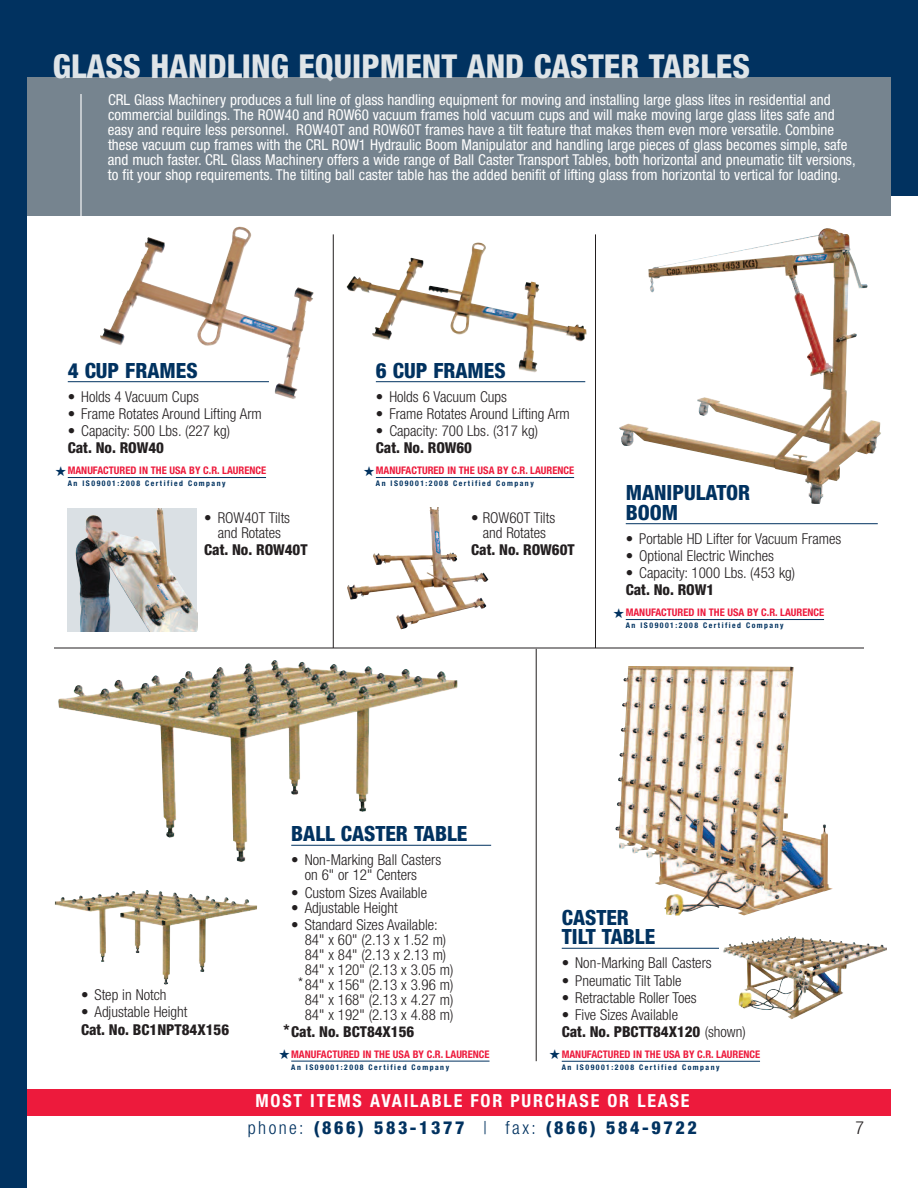
<style>
.page{position:relative;width:918px;height:1188px;background:#fff}
.page>*{position:absolute;margin:0;border:0;box-sizing:border-box;transform-origin:0 0}
.t1{font:800 condensed 33px "Helvetica Neue";color:#dfe4e7}
.t2{font:800 condensed 21px/19.5px "Helvetica Neue";color:#013260}
.t3{font:800 condensed 18px "Helvetica Neue";letter-spacing:.145em;color:#013260}
.t4{font:700 condensed 18px "Helvetica Neue";letter-spacing:.095em;color:#fff}
.t5{font:300 condensed 18px "Helvetica Neue";color:#231f20}
.t6{font:condensed 15px/15px "Helvetica Neue";color:#fff}
.t7{font:300 condensed 15px/15px "Helvetica Neue";color:#231f20}
.t8{font:800 condensed 15px "Helvetica Neue";color:#231f20}
.t9{font:700 condensed 10.5px "Helvetica Neue";color:#ed1a3c}
.t10{font:700 condensed 7.8px "Helvetica Neue";letter-spacing:.19em;color:#013260}
.s1{font-weight:800}
.s2{font-weight:300}
</style>
<div class="page">
<div style="left:0;top:0;width:918px;height:196px;background:#013260"></div>
<div style="left:2px;top:78px;width:889px;height:138px;background:#76848f"></div>
<hr style="left:80px;top:94px;width:2px;height:184px;background:#fff">
<div style="left:0;top:0;width:27px;height:1188px;background:#013260"></div>
<div style="left:27px;top:1089px;width:864px;height:27px;background:#ed1a3c"></div>
<img style="left:348px;top:507px;width:141px;height:122px">
<img style="left:346px;top:242px;width:241px;height:131px">
<img style="left:100px;top:226px;width:214px;height:173px">
<img style="left:619px;top:228px;width:262px;height:276px">
<img style="left:615px;top:666px;width:218px;height:250px">
<img style="left:58px;top:660px;width:400px;height:202px">
<img style="left:55px;top:890px;width:202px;height:95px">
<div style="left:67px;top:509px;width:130px;height:123px;background:#dae0e4"></div>
<img style="left:75px;top:509px;width:122px;height:123px">
<hr style="left:376px;top:381px;width:209px;height:1px;background:#013260">
<hr style="left:376px;top:477px;width:198px;height:1px;background:#013260">
<hr style="left:68px;top:381px;width:201px;height:1px;background:#013260">
<hr style="left:68px;top:477px;width:198px;height:1px;background:#013260">
<hr style="left:626px;top:523px;width:252px;height:1px;background:#013260">
<hr style="left:626px;top:619px;width:198px;height:1px;background:#013260">
<hr style="left:595px;top:234px;width:1px;height:414px;background:#231f20">
<hr style="left:333px;top:234px;width:1px;height:414px;background:#231f20">
<hr style="left:54px;top:648px;width:810px;height:1px;background:#231f20">
<hr style="left:291px;top:845px;width:200px;height:1px;background:#013260">
<hr style="left:291px;top:1061px;width:199px;height:1px;background:#013260">
<hr style="left:562px;top:948px;width:199px;height:1px;background:#013260">
<hr style="left:562px;top:1061px;width:198px;height:1px;background:#013260">
<hr style="left:536px;top:649px;width:1px;height:412px;background:#231f20">
<div style="left:720px;top:934px;width:171px;height:89px;background:#fff"></div>
<img style="left:723px;top:936px;width:143px;height:65px">
<h1 class="t1" style="left:53px;top:54px;width:699px">GLASS HANDLING EQUIPMENT AND CASTER TABLES</h1>
<p class="t6" style="left:108px;top:93px;width:749px">CRL Glass Machinery produces a full line of glass handling equipment for moving and installing large glass lites in residential and commercial buildings. The ROW40 and ROW60 vacuum frames hold vacuum cups and will make moving large glass lites safe and easy and require less personnel. ROW40T and ROW60T frames have a tilt feature that makes them even more versatile. Combine these vacuum cup frames with the CRL ROW1 Hydraulic Boom Manipulator and handling large pieces of glass becomes simple, safe and much faster. CRL Glass Machinery offers a wide range of Ball Caster Transport Tables, both horizontal and pneumatic tilt versions, to fit your shop requirements. The tilting ball caster table has the added benifit of lifting glass from horizontal to vertical for loading.</p>
<h2 class="t2" style="left:68px;top:362px;width:131px">4 CUP FRAMES</h2>
<p class="t7" style="left:68px;top:390px;width:133px">• Holds 4 Vacuum Cups</p>
<p class="t7" style="left:68px;top:407px;width:196px">• Frame Rotates Around Lifting Arm</p>
<p class="t7" style="left:68px;top:425px;width:164px">• Capacity: 500 Lbs. (227 kg)</p>
<p class="t8" style="left:68px;top:443px;width:98px">Cat. No. ROW40</p>
<p class="t9" style="left:68px;top:467px;width:200px">MANUFACTURED IN THE USA BY C.R. LAURENCE</p>
<p class="t10" style="left:68px;top:481px;width:159px">An IS09001:2008 Certified Company</p>
<p class="t7" style="left:204px;top:512px;width:87px;text-align:center">• ROW40T Tilts and Rotates</p>
<p class="t8" style="left:204px;top:545px;width:105px">Cat. No. ROW40T</p>
<h2 class="t2" style="left:376px;top:362px;width:131px">6 CUP FRAMES</h2>
<p class="t7" style="left:376px;top:390px;width:133px">• Holds 6 Vacuum Cups</p>
<p class="t7" style="left:376px;top:407px;width:196px">• Frame Rotates Around Lifting Arm</p>
<p class="t7" style="left:376px;top:425px;width:164px">• Capacity: 700 Lbs. (317 kg)</p>
<p class="t8" style="left:376px;top:443px;width:98px">Cat. No. ROW60</p>
<p class="t9" style="left:376px;top:467px;width:200px">MANUFACTURED IN THE USA BY C.R. LAURENCE</p>
<p class="t10" style="left:376px;top:481px;width:159px">An IS09001:2008 Certified Company</p>
<p class="t7" style="left:471px;top:512px;width:85px;text-align:center">• ROW60T Tilts and Rotates</p>
<p class="t8" style="left:471px;top:545px;width:105px">Cat. No. ROW60T</p>
<h2 class="t2" style="left:626px;top:485px;width:126px">MANIPULATOR<br>BOOM</h2>
<p class="t7" style="left:626px;top:532px;width:217px">• Portable HD Lifter for Vacuum Frames</p>
<p class="t7" style="left:626px;top:549px;width:150px">• Optional Electric Winches</p>
<p class="t7" style="left:626px;top:567px;width:171px">• Capacity: 1000 Lbs. (453 kg)</p>
<p class="t8" style="left:626px;top:585px;width:90px">Cat. No. ROW1</p>
<p class="t9" style="left:626px;top:609px;width:200px">MANUFACTURED IN THE USA BY C.R. LAURENCE</p>
<p class="t10" style="left:626px;top:623px;width:159px">An IS09001:2008 Certified Company</p>
<p class="t7" style="left:81px;top:989px;width:87px">• Step in Notch</p>
<p class="t7" style="left:81px;top:1006px;width:108px">• Adjustable Height</p>
<p class="t8" style="left:81px;top:1024px;width:150px">Cat. No. BC1NPT84X156</p>
<h2 class="t2" style="left:291px;top:826px;width:178px">BALL CASTER TABLE</h2>
<p class="t7" style="left:305px;top:854px;width:138px;text-indent:-14px">• Non-Marking Ball Casters on 6" or 12" Centers</p>
<p class="t7" style="left:291px;top:886px;width:137px">• Custom Sizes Available</p>
<p class="t7" style="left:291px;top:901px;width:108px">• Adjustable Height</p>
<p class="t7" style="left:305px;top:918px;width:150px;text-indent:-14px">• Standard Sizes Available:<br>84" x 60" (2.13 x 1.52 m)<br>84" x 84" (2.13 x 2.13 m)<br>84" x 120" (2.13 x 3.05 m)<br>84" x 156" (2.13 x 3.96 m)<br>84" x 168" (2.13 x 4.27 m)<br>84" x 192" (2.13 x 4.88 m)</p>
<p class="t8" style="left:291px;top:1026px;width:125px">Cat. No. BCT84X156</p>
<p class="t9" style="left:291px;top:1050px;width:200px">MANUFACTURED IN THE USA BY C.R. LAURENCE</p>
<p class="t10" style="left:291px;top:1064px;width:159px">An IS09001:2008 Certified Company</p>
<p class="t7" style="left:298px;top:976px;width:7px">*</p>
<p class="t8" style="left:284px;top:1024px;width:8px">*</p>
<h2 class="t2" style="left:562px;top:909px;width:95px">CASTER<br>TILT TABLE</h2>
<p class="t7" style="left:562px;top:957px;width:151px">• Non-Marking Ball Casters</p>
<p class="t7" style="left:562px;top:974px;width:121px">• Pneumatic Tilt Table</p>
<p class="t7" style="left:562px;top:991px;width:137px">• Retractable Roller Toes</p>
<p class="t7" style="left:562px;top:1007px;width:186px;line-height:17.1px">• Five Sizes Available<br><span class="s1">Cat. No. PBCTT84X120</span> (shown)</p>
<p class="t9" style="left:562px;top:1050px;width:200px">MANUFACTURED IN THE USA BY C.R. LAURENCE</p>
<p class="t10" style="left:562px;top:1065px;width:159px">An IS09001:2008 Certified Company</p>
<p class="t4" style="left:256px;top:1094px;width:435px">MOST ITEMS AVAILABLE FOR PURCHASE OR LEASE</p>
<p class="t3" style="left:248px;top:1121px;width:450px"><span class="s2">phone:</span> (866) 583-1377 <span class="s2">| fax:</span> (866) 584-9722</p>
<p class="t5" style="left:855px;top:1121px;width:10px">7</p>
</div>
